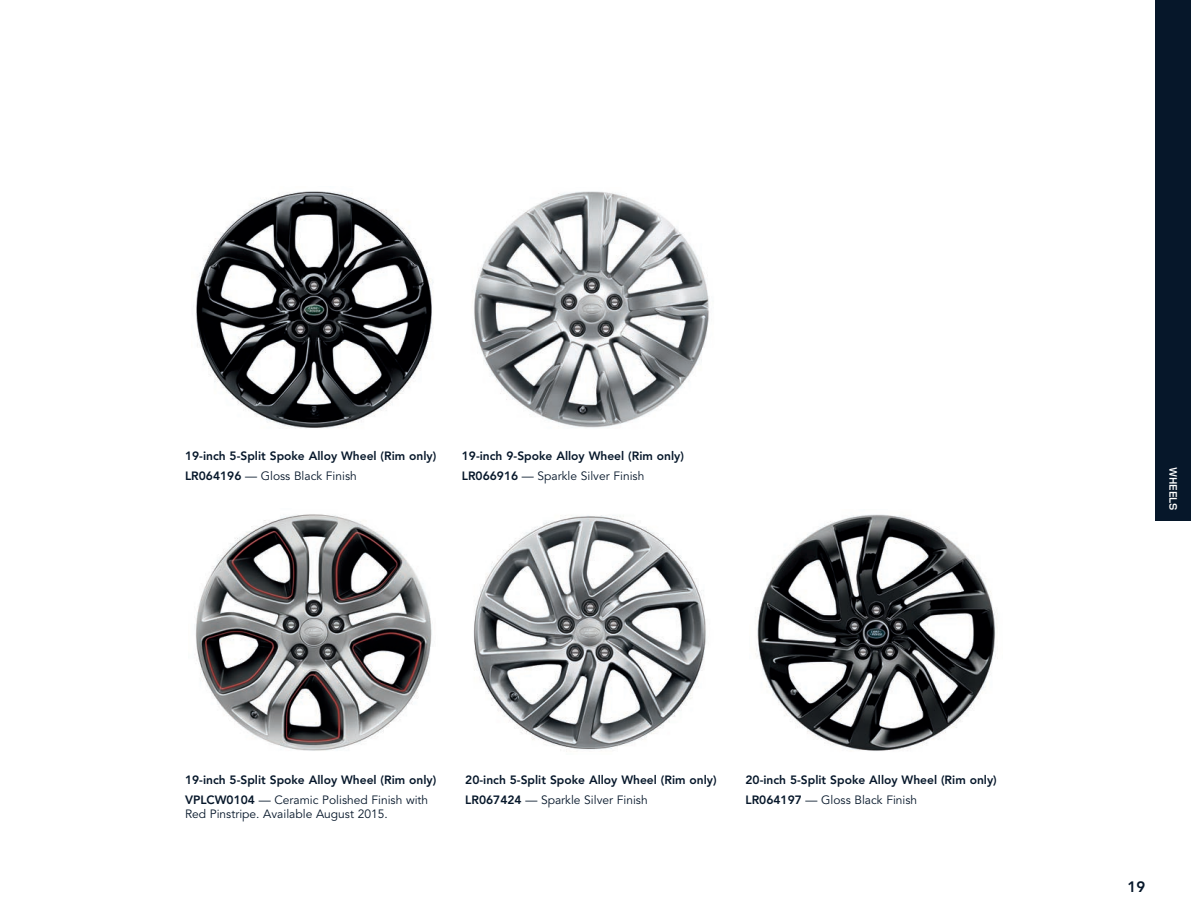
<style>
.page{position:relative;width:1191px;height:919px;background:#fff}
.page>*{position:absolute;margin:0;border:0;box-sizing:border-box;transform-origin:0 0}
.t1{font:800 15px "Avenir";color:#06172a}
.t2{font:800 12px/20.2px "Avenir";color:#06172a}
.t3{font:12px "Avenir";color:#06172a}
.t4{font:700 11.25px "Land Rover OT4";color:#fff}
.s1{font-weight:400}
</style>
<div class="page">
<img style="left:474px;top:191px;width:235px;height:237px">
<img style="left:195px;top:514px;width:237px;height:237px">
<img style="left:195px;top:191px;width:238px;height:237px">
<img style="left:473px;top:515px;width:233px;height:237px">
<img style="left:755px;top:514px;width:241px;height:237px">
<div style="left:1155px;top:0;width:36px;height:520px;background:#06172a"></div>
<p class="t2" style="left:185px;top:445px;width:253px">19-inch 5-Split Spoke Alloy Wheel (Rim only)<br>LR064196 <span class="s1">— Gloss Black Finish</span></p>
<p class="t2" style="left:462px;top:445px;width:223px">19-inch 9-Spoke Alloy Wheel (Rim only)<br>LR066916 <span class="s1">— Sparkle Silver Finish</span></p>
<p class="t2" style="left:185px;top:769px;width:253px">19-inch 5-Split Spoke Alloy Wheel (Rim only)<br>VPLCW0104 <span class="s1">— Ceramic Polished Finish with</span></p>
<p class="t3" style="left:185px;top:806px;width:204px">Red Pinstripe. Available August 2015.</p>
<p class="t2" style="left:465px;top:769px;width:253px">20-inch 5-Split Spoke Alloy Wheel (Rim only)<br>LR067424 <span class="s1">— Sparkle Silver Finish</span></p>
<p class="t2" style="left:745px;top:769px;width:253px">20-inch 5-Split Spoke Alloy Wheel (Rim only)<br>LR064197 <span class="s1">— Gloss Black Finish</span></p>
<p class="t4" style="left:1180px;top:466px;width:46px;rotate:90deg">WHEELS</p>
<p class="t1" style="left:1127px;top:877px;width:19px">19</p>
</div>
